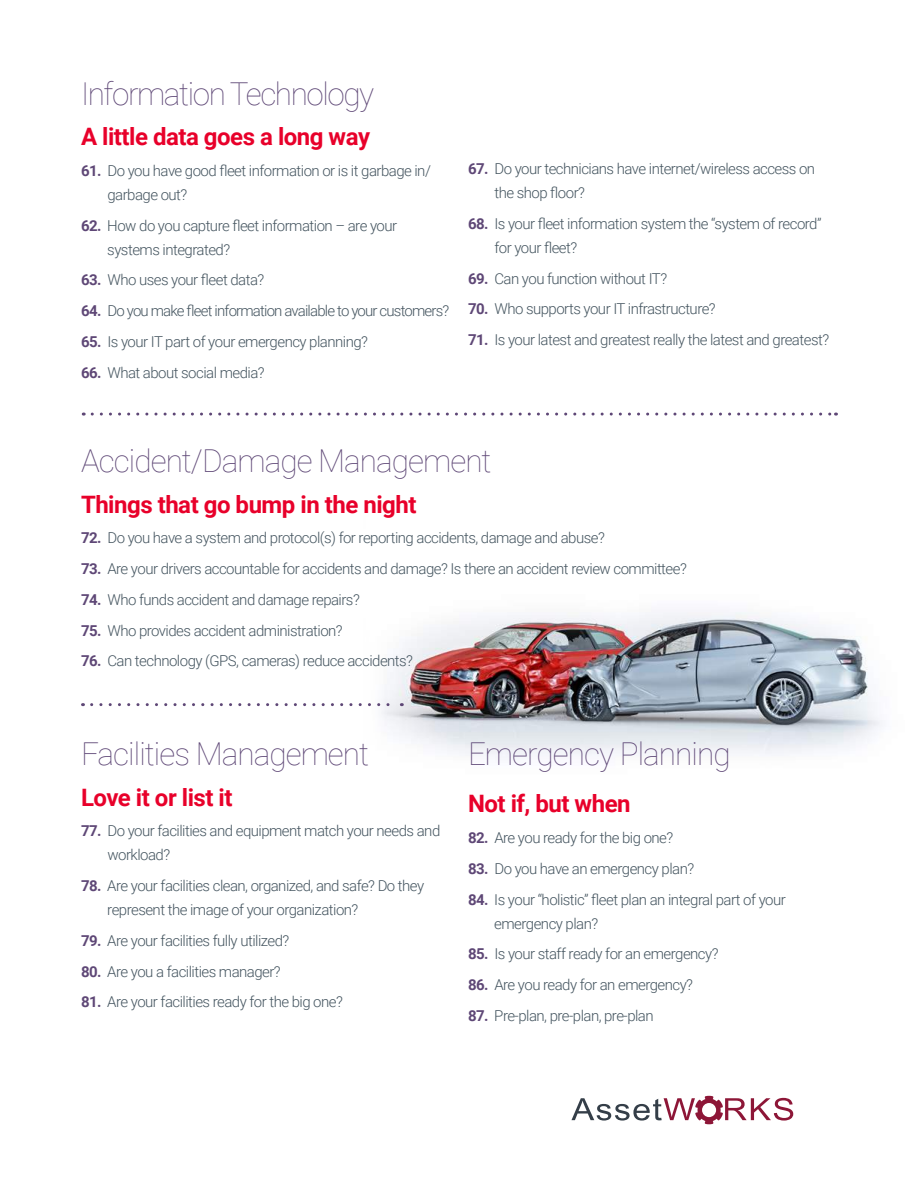
<style>
.page{position:relative;width:918px;height:1188px;background:#fff}
.page>*{position:absolute;margin:0;border:0;box-sizing:border-box;transform-origin:0 0}
.t1{font:100 31.5px "Roboto";letter-spacing:-.03em;color:#5e4776}
.t2{font:700 24px "Roboto";letter-spacing:-.02em;color:#e8002a}
.t3{font:300 15px/24px "Roboto";letter-spacing:-.035em;color:#455560}
.t4{font:300 15px "Roboto";letter-spacing:-.055em;color:#455560}
.s1{font-weight:700;color:#5e4776}
</style>
<div class="page">
<svg style="left:571px;top:1095px;width:223px;height:30px"></svg>
<img style="left:369px;top:612px;width:513px;height:145px">
<svg style="left:92px;top:413px;width:744px;height:3px"></svg>
<svg style="left:92px;top:703px;width:310px;height:3px"></svg>
<h1 class="t1" style="left:81px;top:71px;width:295px">Information Technology</h1>
<h2 class="t2" style="left:81px;top:120px;width:291px">A little data goes a long way</h2>
<p class="t3" style="left:107px;top:158px;width:325px;text-indent:-26px"><span class="s1">61.</span> Do you have good fleet information or is it garbage in/ garbage out?</p>
<p class="t3" style="left:107px;top:213px;width:291px;text-indent:-26px"><span class="s1">62.</span> How do you capture fleet information – are your systems integrated?</p>
<p class="t3" style="left:81px;top:267px;width:185px"><span class="s1">63.</span> Who uses your fleet data?</p>
<p class="t4" style="left:81px;top:300px;width:370px"><span class="s1">64.</span> Do you make fleet information available to your customers?</p>
<p class="t3" style="left:81px;top:329px;width:289px"><span class="s1">65.</span> Is your IT part of your emergency planning?</p>
<p class="t3" style="left:81px;top:360px;width:185px"><span class="s1">66.</span> What about social media?</p>
<p class="t3" style="left:494px;top:156px;width:322px;text-indent:-26px"><span class="s1">67.</span> Do your technicians have internet/wireless access on the shop floor?</p>
<p class="t3" style="left:494px;top:211px;width:329px;text-indent:-26px"><span class="s1">68.</span> Is your fleet information system the “system of record” for your fleet?</p>
<p class="t3" style="left:468px;top:266px;width:201px"><span class="s1">69.</span> Can you function without IT?</p>
<p class="t3" style="left:468px;top:296px;width:249px"><span class="s1">70.</span> Who supports your IT infrastructure?</p>
<p class="t3" style="left:468px;top:327px;width:363px"><span class="s1">71.</span> Is your latest and greatest really the latest and greatest?</p>
<h1 class="t1" style="left:81px;top:439px;width:412px">Accident/Damage Management</h1>
<h2 class="t2" style="left:81px;top:487px;width:337px">Things that go bump in the night</h2>
<p class="t3" style="left:81px;top:526px;width:525px"><span class="s1">72.</span> Do you have a system and protocol(s) for reporting accidents, damage and abuse?</p>
<p class="t3" style="left:81px;top:556px;width:607px"><span class="s1">73.</span> Are your drivers accountable for accidents and damage? Is there an accident review committee?</p>
<p class="t3" style="left:81px;top:587px;width:280px"><span class="s1">74.</span> Who funds accident and damage repairs?</p>
<p class="t3" style="left:81px;top:618px;width:263px"><span class="s1">75.</span> Who provides accident administration?</p>
<p class="t3" style="left:81px;top:649px;width:334px"><span class="s1">76.</span> Can technology (GPS, cameras) reduce accidents?</p>
<h1 class="t1" style="left:81px;top:732px;width:290px">Facilities Management</h1>
<h2 class="t2" style="left:81px;top:780px;width:153px">Love it or list it</h2>
<p class="t3" style="left:107px;top:819px;width:334px;text-indent:-26px"><span class="s1">77.</span> Do your facilities and equipment match your needs and workload?</p>
<p class="t3" style="left:107px;top:873px;width:318px;text-indent:-26px"><span class="s1">78.</span> Are your facilities clean, organized, and safe? Do they represent the image of your organization?</p>
<p class="t3" style="left:81px;top:928px;width:210px"><span class="s1">79.</span> Are your facilities fully utilized?</p>
<p class="t3" style="left:81px;top:959px;width:201px"><span class="s1">80.</span> Are you a facilities manager?</p>
<p class="t3" style="left:81px;top:990px;width:263px"><span class="s1">81.</span> Are your facilities ready for the big one?</p>
<h1 class="t1" style="left:468px;top:732px;width:264px">Emergency Planning</h1>
<h2 class="t2" style="left:468px;top:787px;width:164px">Not if, but when</h2>
<p class="t3" style="left:468px;top:825px;width:207px"><span class="s1">82.</span> Are you ready for the big one?</p>
<p class="t3" style="left:468px;top:856px;width:228px"><span class="s1">83.</span> Do you have an emergency plan?</p>
<p class="t3" style="left:494px;top:887px;width:293px;text-indent:-26px"><span class="s1">84.</span> Is your “holistic” fleet plan an integral part of your emergency plan?</p>
<p class="t3" style="left:468px;top:942px;width:252px"><span class="s1">85.</span> Is your staff ready for an emergency?</p>
<p class="t3" style="left:468px;top:972px;width:227px"><span class="s1">86.</span> Are you ready for an emergency?</p>
<p class="t3" style="left:468px;top:1003px;width:187px"><span class="s1">87.</span> Pre-plan, pre-plan, pre-plan</p>
</div>
